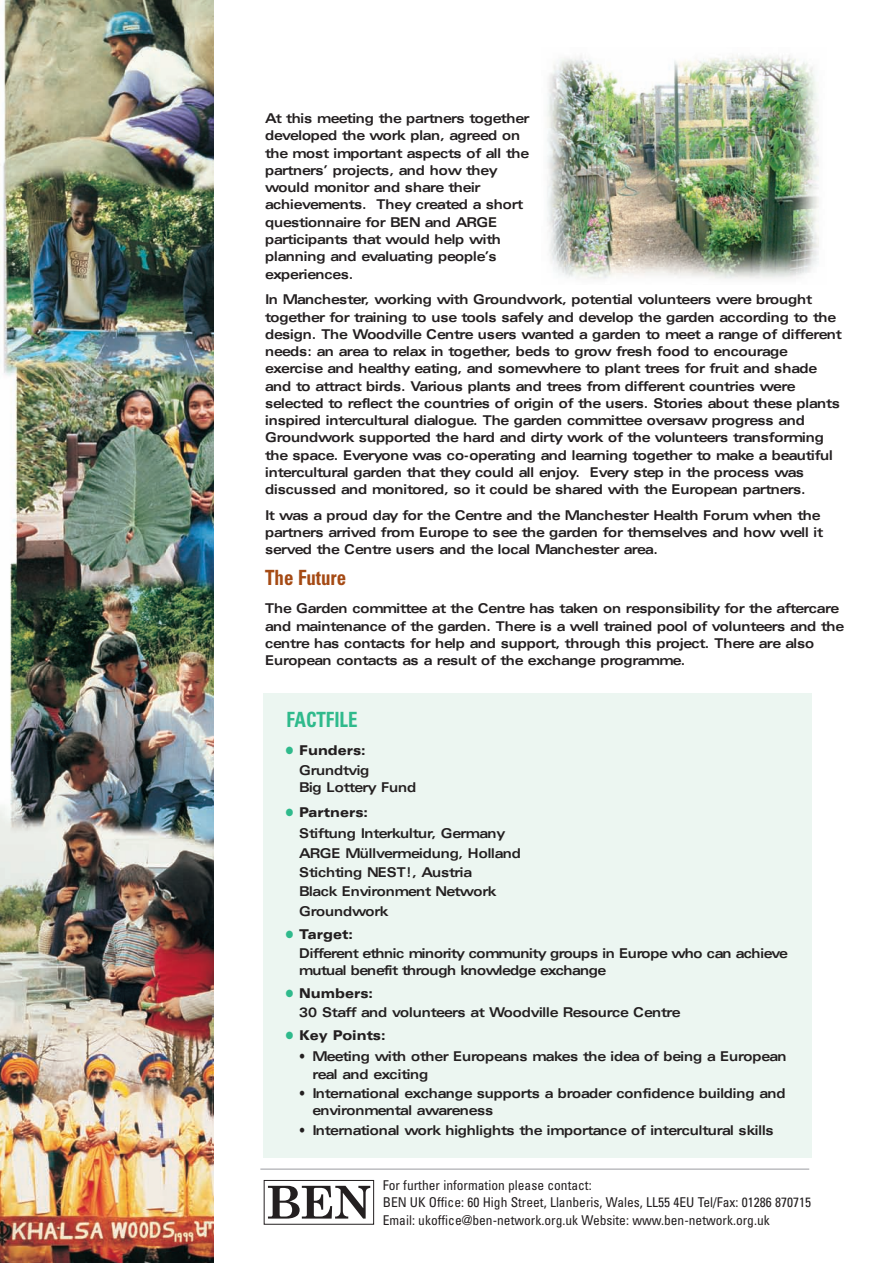
<style>
.page{position:relative;width:893px;height:1263px;background:#fff}
.page>*{position:absolute;margin:0;border:0;box-sizing:border-box;transform-origin:0 0}
.t1{font:700 condensed 21px "Univers";color:#a54a14;scale:.9 1}
.t2{font:700 condensed 21px "Univers";color:#2fba8c;scale:.9 1}
.t3{font:700 expanded 13.5px/17.2px "Univers";letter-spacing:-.025em;color:#231f20;scale:.9 1}
.t4{font:700 expanded 13.5px/17.2px "Univers";color:#231f20;scale:.9 1}
.t5{font:700 expanded 13.5px/17.2px "Univers";letter-spacing:-.075em;color:#231f20;scale:.9 1}
.t6{font:condensed 13.5px/17.5px "Univers";color:#231f20}
.t7{font:900 expanded 13.5px "Univers";color:#231f20;scale:.9 1}
.s1{font-weight:900;font-size:21px;color:#2fba8c}
.s2{font-weight:900}
.s3{font-size:21px;color:#2fba8c}
</style>
<div class="page">
<img style="left:0;top:0;width:214px;height:1263px">
<div style="left:264px;top:693px;width:548px;height:465px;background:#ecf6f1"></div>
<hr style="left:260px;top:1168px;width:549px;height:2px;background:#bcbdc0">
<div style="left:264px;top:1180px;width:110px;height:45px;border:1px solid #231f20"></div>
<svg style="left:268px;top:1186px;width:102px;height:32px"></svg>
<img style="left:547px;top:55px;width:272px;height:224px">
<p class="t4" style="left:265px;top:111px;width:295px">At this meeting the partners together developed the work plan, agreed on the most important aspects of all the partners’ projects, and how they would monitor and share their achievements. They created a short questionnaire for BEN and ARGE participants that would help with planning and evaluating people’s experiences.</p>
<p class="t3" style="left:265px;top:292px;width:643px">In Manchester, working with Groundwork, potential volunteers were brought together for training to use tools safely and develop the garden according to the design. The Woodville Centre users wanted a garden to meet a range of different needs: an area to relax in together, beds to grow fresh food to encourage exercise and healthy eating, and somewhere to plant trees for fruit and shade and to attract birds. Various plants and trees from different countries were selected to reflect the countries of origin of the users. Stories about these plants inspired intercultural dialogue. The garden committee oversaw progress and Groundwork supported the hard and dirty work of the volunteers transforming the space. Everyone was co-operating and learning together to make a beautiful intercultural garden that they could all enjoy. Every step in the process was discussed and monitored, so it could be shared with the European partners.</p>
<p class="t5" style="left:265px;top:508px;width:622px">It was a proud day for the Centre and the Manchester Health Forum when the partners arrived from Europe to see the garden for themselves and how well it served the Centre users and the local Manchester area.</p>
<h1 class="t1" style="left:265px;top:570px;width:92px">The Future</h1>
<p class="t4" style="left:265px;top:601px;width:645px">The Garden committee at the Centre has taken on responsibility for the aftercare and maintenance of the garden. There is a well trained pool of volunteers and the centre has contacts for help and support, through this project. There are also European contacts as a result of the exchange programme.</p>
<h1 class="t2" style="left:286px;top:712px;width:80px">FACTFILE</h1>
<p class="t4" style="left:285px;top:742px;width:95px;line-height:19.4px;text-align:right"><span class="s1">•</span> <span class="s2">Funders:<br></span>Grundtvig</p>
<p class="t4" style="left:299px;top:780px;width:131px">Big Lottery Fund</p>
<p class="t5" style="left:299px;top:802px;width:231px;line-height:21.5px;text-indent:-14px"><span class="s1">•</span> <span class="s2">Partners:<br></span>Stiftung Interkultur, Germany</p>
<p class="t4" style="left:299px;top:844px;width:248px;line-height:19.4px">ARGE Müllvermeidung, Holland<br>Stichting NEST!, Austria<br>Black Environment Network<br>Groundwork</p>
<p class="t3" style="left:299px;top:925px;width:545px;line-height:19.4px;text-indent:-14px"><span class="s1">•</span> <span class="s2">Target:<br></span>Different ethnic minority community groups in Europe who can achieve</p>
<p class="t3" style="left:299px;top:963px;width:343px">mutual benefit through knowledge exchange</p>
<p class="t4" style="left:299px;top:984px;width:426px;line-height:19.4px;text-indent:-14px"><span class="s1">•</span> <span class="s2">Numbers:<br></span>30 Staff and volunteers at Woodville Resource Centre</p>
<p class="t7" style="left:285px;top:1030px;width:113px"><span class="s3">•</span> Key Points:</p>
<p class="t5" style="left:312px;top:1049px;width:528px;text-indent:-13px">• Meeting with other Europeans makes the idea of being a European real and exciting</p>
<p class="t4" style="left:312px;top:1086px;width:527px;text-indent:-13px">• International exchange supports a broader confidence building and environmental awareness</p>
<p class="t4" style="left:299px;top:1122px;width:529px">• International work highlights the importance of intercultural skills</p>
<p class="t6" style="left:383px;top:1177px;width:430px">For further information please contact:<br>BEN UK Office: 60 High Street, Llanberis, Wales, LL55 4EU Tel/Fax: 01286 870715<br>Email: ukoffice@ben-network.org.uk Website: www.ben-network.org.uk</p>
</div>
